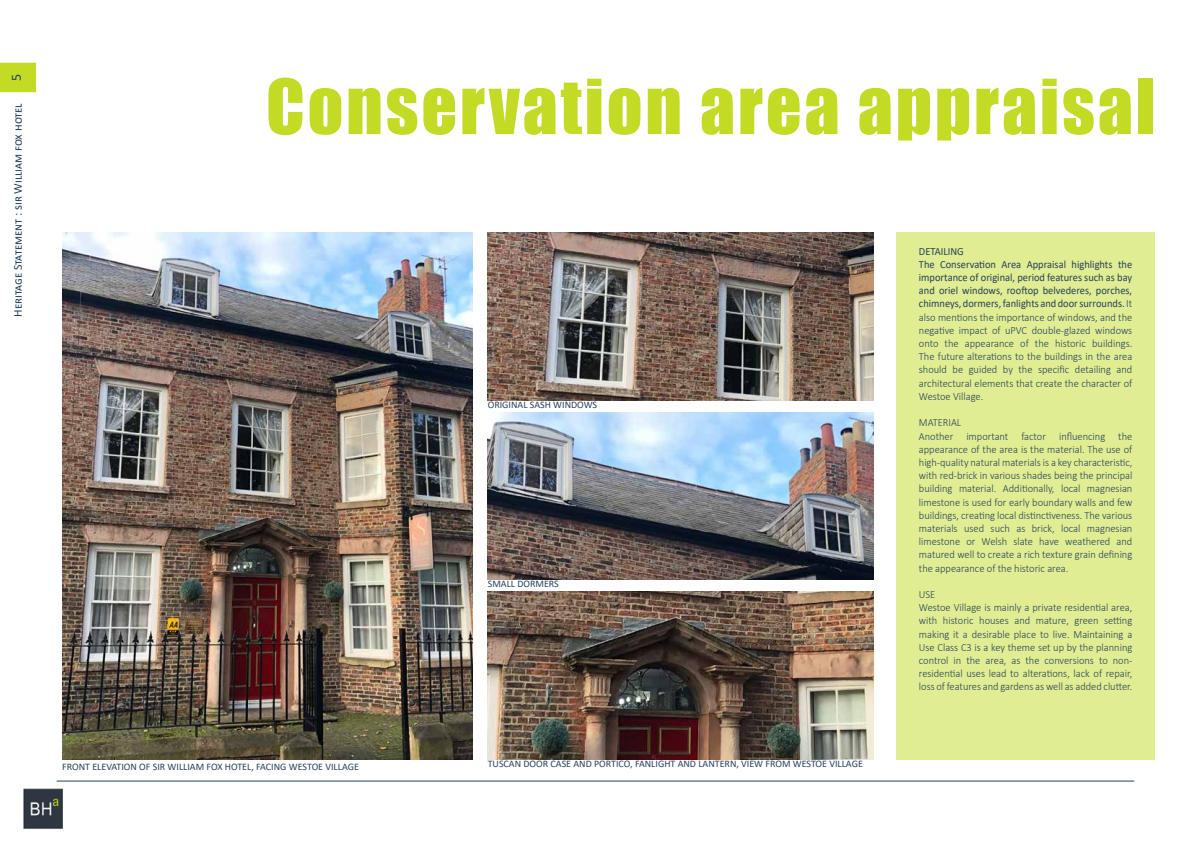
<style>
.page{position:relative;width:1191px;height:842px;background:#fff}
.page>*{position:absolute;margin:0;border:0;box-sizing:border-box;transform-origin:0 0}
.t1{font:70px "Impact";letter-spacing:.04em;color:#c3db25}
.t2{font:14px "Calibri";color:#27415b}
.t3{font:12px "Calibri";color:#27415b}
.t4{font:300 11px/13.2px "Calibri";color:#27415b;scale:.95 1}
.t5{font:10px "Calibri";color:#27415b}
.s1{font-weight:400}
</style>
<div class="page">
<hr style="left:57px;top:781px;width:1077px;height:1px;background:#27415b">
<div style="left:0;top:63px;width:36px;height:29px;background:#c3db25"></div>
<img style="left:23px;top:788px;width:39px;height:41px">
<div style="left:896px;top:232px;width:259px;height:527px;background:#e1ed92"></div>
<img style="left:488px;top:232px;width:385px;height:168px">
<img style="left:488px;top:412px;width:385px;height:168px">
<img style="left:488px;top:592px;width:385px;height:167px">
<img style="left:62px;top:232px;width:410px;height:527px">
<p class="t2" style="left:6px;top:81px;width:9px;rotate:-90deg">5</p>
<p class="t3" style="left:9px;top:317px;width:215px;rotate:-90deg">Heritage Statement : sir William fox hotel</p>
<h1 class="t1" style="left:266px;top:52px;width:890px">Conservation area appraisal</h1>
<p class="t5" style="left:62px;top:760px;width:298px">FRONT ELEVATION OF SIR WILLIAM FOX HOTEL, FACING WESTOE VILLAGE</p>
<p class="t5" style="left:488px;top:397px;width:111px">ORIGINAL SASH WINDOWS</p>
<p class="t5" style="left:488px;top:577px;width:73px">SMALL DORMERS</p>
<p class="t5" style="left:488px;top:757px;width:377px">TUSCAN DOOR CASE AND PORTICO, FANLIGHT AND LANTERN, VIEW FROM WESTOE VILLAGE</p>
<p class="t4" style="left:919px;top:244px;width:226px"><span class="s1">DETAILING<br>The Conservation Area Appraisal highlights the importance of original, period features such as bay and oriel windows, rooftop belvederes, porches, chimneys, dormers, fanlights and door surrounds.</span> It also mentions the importance of windows, and the negative impact of uPVC double-glazed windows onto the appearance of the historic buildings.<br>The future alterations to the buildings in the area should be guided by the specific detailing and architectural elements that create the character of Westoe Village.</p>
<p class="t4" style="left:919px;top:416px;width:226px">MATERIAL<br>Another important factor influencing the appearance of the area is the material. The use of high-quality natural materials is a key characteristic, with red-brick in various shades being the principal building material. Additionally, local magnesian limestone is used for early boundary walls and few buildings, creating local distinctiveness. The various materials used such as brick, local magnesian limestone or Welsh slate have weathered and matured well to create a rich texture grain defining the appearance of the historic area.</p>
<p class="t4" style="left:919px;top:587px;width:226px">USE<br>Westoe Village is mainly a private residential area, with historic houses and mature, green setting making it a desirable place to live. Maintaining a Use Class C3 is a key theme set up by the planning control in the area, as the conversions to non&shy;residential uses lead to alterations, lack of repair, loss of features and gardens as well as added clutter.</p>
</div>
